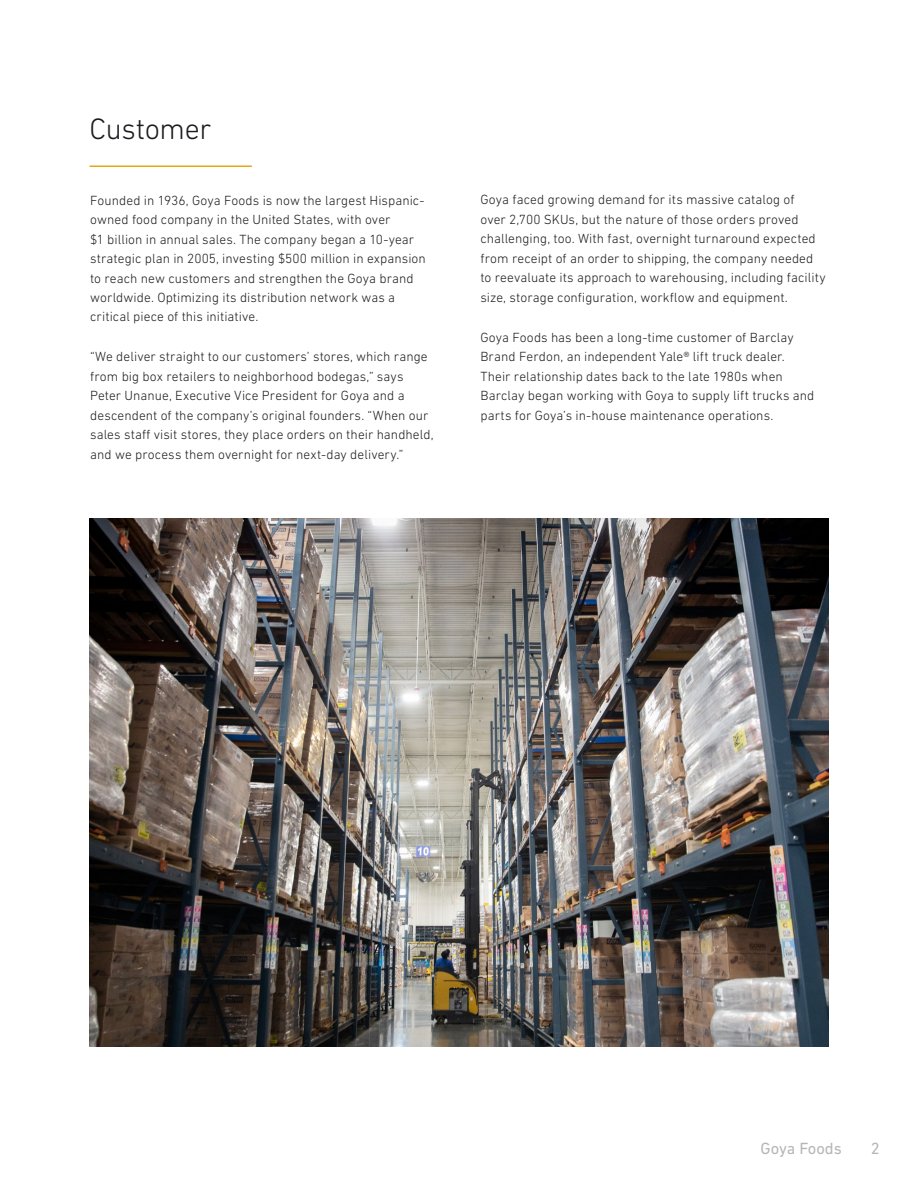
<style>
.page{position:relative;width:918px;height:1188px;background:#fff}
.page>*{position:absolute;margin:0;border:0;box-sizing:border-box;transform-origin:0 0}
.t1{font:300 30px "DIN Next LT Pro";letter-spacing:-.01em;color:#1a1c1f}
.t2{font:16.5px "DIN Next LT Pro";color:#b4b6b8}
.t3{font:300 13.5px/19.5px "DIN Next LT Pro";letter-spacing:.005em;color:#1a1c1f}
</style>
<div class="page">
<img style="left:90px;top:518px;width:738px;height:529px">
<hr style="left:90px;top:165px;width:162px;height:2px;background:#e3a713">
<h1 class="t1" style="left:90px;top:111px;width:123px">Customer</h1>
<p class="t3" style="left:90px;top:190px;width:337px">Founded in 1936, Goya Foods is now the largest Hispanic&shy;owned food company in the United States, with over<br>$1 billion in annual sales. The company began a 10-year strategic plan in 2005, investing $500 million in expansion to reach new customers and strengthen the Goya brand worldwide. Optimizing its distribution network was a critical piece of this initiative.</p>
<p class="t3" style="left:90px;top:347px;width:345px">“We deliver straight to our customers’ stores, which range from big box retailers to neighborhood bodegas,” says Peter Unanue, Executive Vice President for Goya and a descendent of the company’s original founders. “When our sales staff visit stores, they place orders on their handheld, and we process them overnight for next-day delivery.”</p>
<p class="t3" style="left:480px;top:190px;width:347px">Goya faced growing demand for its massive catalog of<br>over 2,700 SKUs, but the nature of those orders proved challenging, too. With fast, overnight turnaround expected from receipt of an order to shipping, the company needed to reevaluate its approach to warehousing, including facility size, storage configuration, workflow and equipment.</p>
<p class="t3" style="left:480px;top:327px;width:335px">Goya Foods has been a long-time customer of Barclay Brand Ferdon, an independent Yale® lift truck dealer.<br>Their relationship dates back to the late 1980s when Barclay began working with Goya to supply lift trucks and parts for Goya’s in-house maintenance operations.</p>
<p class="t2" style="left:761px;top:1139px;width:83px">Goya Foods</p>
<p class="t2" style="left:871px;top:1139px;width:10px">2</p>
</div>
